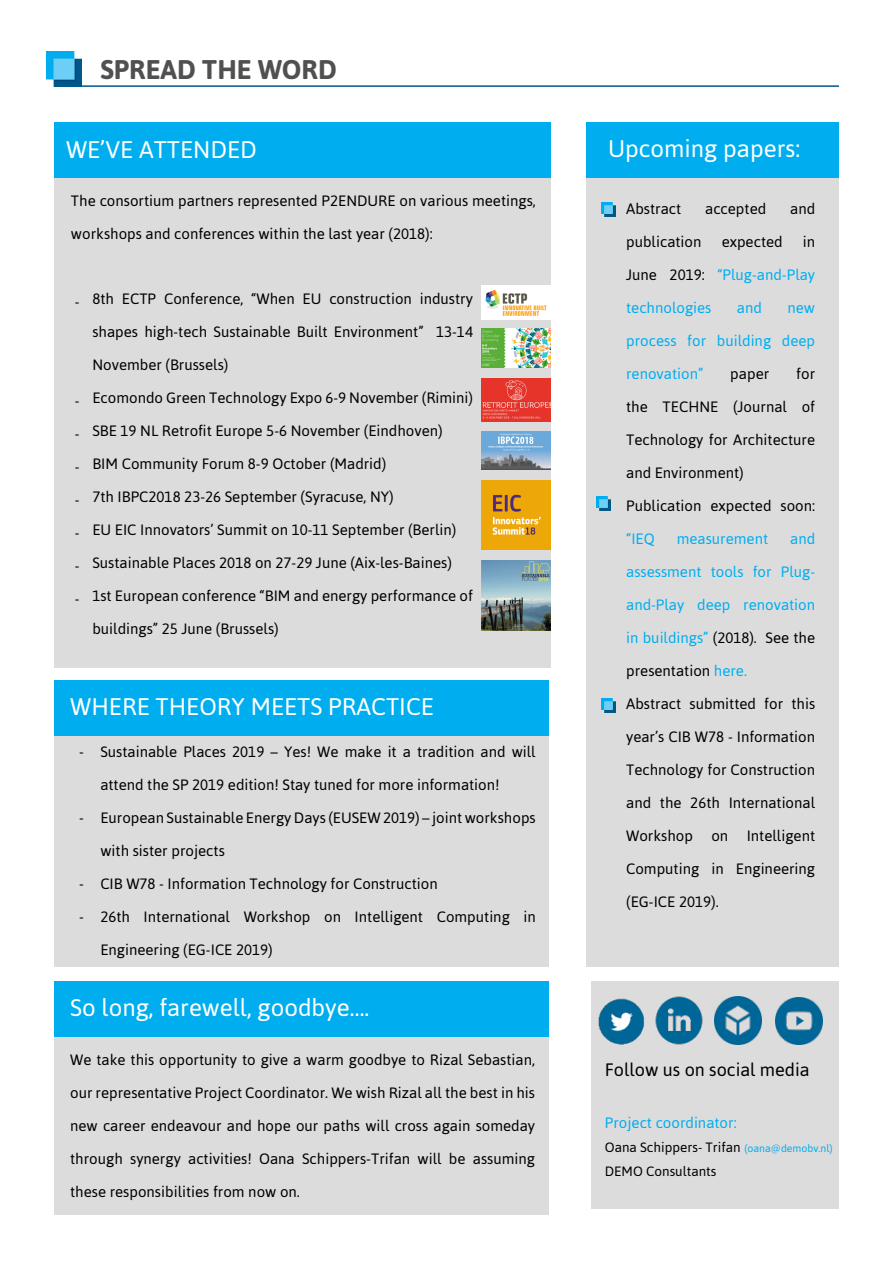
<style>
.page{position:relative;width:893px;height:1263px;background:#fff}
.page>*{position:absolute;margin:0;border:0;box-sizing:border-box;transform-origin:0 0}
.t1{font:700 27px "Asap";color:#505050}
.t2{font:24px "Asap";color:#fff}
.t3{font:18px "Asap";color:#000}
.t4{font:15px/33px "Asap";color:#000}
.t5{font:15px "Asap";color:#00aef0}
.t6{font:13.5px "Asap";color:#000}
.s1{color:#000}
.s2{color:#00aef0}
.s3{font-size:10.5px;color:#00aef0}
</style>
<div class="page">
<div style="left:54px;top:687px;width:495px;height:279px;background:#dcdcdc"></div>
<div style="left:54px;top:1009px;width:495px;height:205px;background:#dcdcdc"></div>
<div style="left:587px;top:122px;width:252px;height:844px;background:#dcdcdc"></div>
<img style="left:597px;top:496px;width:14px;height:14px">
<div style="left:54px;top:144px;width:497px;height:523px;background:#dcdcdc"></div>
<div style="left:54px;top:122px;width:497px;height:55px;background:#00aef0"></div>
<div style="left:587px;top:122px;width:252px;height:55px;background:#00aef0"></div>
<hr style="left:54px;top:85px;width:785px;height:2px;background:#00578a">
<img style="left:46px;top:51px;width:36px;height:36px">
<img style="left:601px;top:203px;width:14px;height:14px">
<div style="left:591px;top:981px;width:248px;height:228px;background:#dcdcdc"></div>
<img style="left:655px;top:997px;width:47px;height:47px">
<img style="left:598px;top:998px;width:46px;height:47px">
<img style="left:775px;top:997px;width:47px;height:47px">
<img style="left:714px;top:996px;width:48px;height:48px">
<div style="left:54px;top:680px;width:495px;height:55px;background:#00aef0"></div>
<div style="left:54px;top:981px;width:495px;height:55px;background:#00aef0"></div>
<img style="left:601px;top:699px;width:14px;height:14px">
<img style="left:481px;top:286px;width:70px;height:34px">
<img style="left:481px;top:480px;width:70px;height:69px">
<img style="left:481px;top:561px;width:70px;height:69px">
<img style="left:481px;top:432px;width:70px;height:37px">
<img style="left:481px;top:378px;width:70px;height:43px">
<img style="left:481px;top:328px;width:70px;height:40px">
<p class="t1" style="left:100px;top:54px;width:238px">SPREAD THE WORD</p>
<p class="t2" style="left:66px;top:135px;width:192px">WE’VE ATTENDED</p>
<p class="t2" style="left:608px;top:135px;width:194px">Upcoming papers:</p>
<p class="t4" style="left:71px;top:184px;width:466px">The consortium partners represented P2ENDURE on various meetings,</p>
<p class="t4" style="left:71px;top:217px;width:363px">workshops and conferences within the last year (2018):</p>
<p class="t4" style="left:75px;top:285px;width:6px">-</p>
<p class="t4" style="left:75px;top:384px;width:6px">-</p>
<p class="t4" style="left:75px;top:417px;width:6px">-</p>
<p class="t4" style="left:75px;top:450px;width:6px">-</p>
<p class="t4" style="left:75px;top:483px;width:6px">-</p>
<p class="t4" style="left:75px;top:516px;width:6px">-</p>
<p class="t4" style="left:75px;top:549px;width:6px">-</p>
<p class="t4" style="left:75px;top:582px;width:6px">-</p>
<p class="t4" style="left:92px;top:282px;width:382px">8th ECTP Conference, “When EU construction industry</p>
<p class="t4" style="left:92px;top:315px;width:382px">shapes high-tech Sustainable Built Environment” 13-14</p>
<p class="t4" style="left:92px;top:348px;width:138px">November (Brussels)</p>
<p class="t4" style="left:92px;top:381px;width:382px">Ecomondo Green Technology Expo 6-9 November (Rimini)</p>
<p class="t4" style="left:92px;top:414px;width:352px">SBE 19 NL Retrofit Europe 5-6 November (Eindhoven)</p>
<p class="t4" style="left:92px;top:447px;width:295px">BIM Community Forum 8-9 October (Madrid)</p>
<p class="t4" style="left:92px;top:480px;width:303px">7th IBPC2018 23-26 September (Syracuse, NY)</p>
<p class="t4" style="left:92px;top:513px;width:365px">EU EIC Innovators’ Summit on 10-11 September (Berlin)</p>
<p class="t4" style="left:92px;top:546px;width:361px">Sustainable Places 2018 on 27-29 June (Aix-les-Baines)</p>
<p class="t4" style="left:92px;top:579px;width:382px">1st European conference “BIM and energy performance of</p>
<p class="t4" style="left:92px;top:612px;width:188px">buildings” 25 June (Brussels)</p>
<p class="t2" style="left:70px;top:693px;width:365px">WHERE THEORY MEETS PRACTICE</p>
<p class="t4" style="left:79px;top:735px;width:6px">-</p>
<p class="t4" style="left:79px;top:801px;width:6px">-</p>
<p class="t4" style="left:79px;top:867px;width:6px">-</p>
<p class="t4" style="left:79px;top:900px;width:6px">-</p>
<p class="t4" style="left:100px;top:735px;width:437px">Sustainable Places 2019 – Yes! We make it a tradition and will</p>
<p class="t4" style="left:100px;top:768px;width:401px">attend the SP 2019 edition! Stay tuned for more information!</p>
<p class="t4" style="left:100px;top:801px;width:437px">European Sustainable Energy Days (EUSEW 2019) – joint workshops</p>
<p class="t4" style="left:100px;top:834px;width:126px">with sister projects</p>
<p class="t4" style="left:100px;top:867px;width:339px">CIB W78 - Information Technology for Construction</p>
<p class="t4" style="left:100px;top:900px;width:437px">26th International Workshop on Intelligent Computing in</p>
<p class="t4" style="left:100px;top:933px;width:174px">Engineering (EG-ICE 2019)</p>
<p class="t2" style="left:70px;top:994px;width:301px">So long, farewell, goodbye….</p>
<p class="t4" style="left:70px;top:1043px;width:466px">We take this opportunity to give a warm goodbye to Rizal Sebastian, our representative Project Coordinator. We wish Rizal all the best in his</p>
<p class="t4" style="left:70px;top:1109px;width:466px">new career endeavour and hope our paths will cross again someday</p>
<p class="t4" style="left:70px;top:1142px;width:466px">through synergy activities! Oana Schippers-Trifan will be assuming</p>
<p class="t4" style="left:70px;top:1175px;width:231px">these responsibilities from now on.</p>
<p class="t4" style="left:626px;top:192px;width:57px">Abstract</p>
<p class="t4" style="left:705px;top:192px;width:63px">accepted</p>
<p class="t4" style="left:790px;top:192px;width:27px">and</p>
<p class="t4" style="left:626px;top:225px;width:77px">publication</p>
<p class="t4" style="left:722px;top:225px;width:63px">expected</p>
<p class="t4" style="left:803px;top:225px;width:14px">in</p>
<p class="t5" style="left:626px;top:266px;width:191px"><span class="s1">June 2019:</span> “Plug-and-Play</p>
<p class="t5" style="left:626px;top:299px;width:87px">technologies</p>
<p class="t5" style="left:737px;top:299px;width:27px">and</p>
<p class="t5" style="left:787px;top:299px;width:29px">new</p>
<p class="t5" style="left:626px;top:332px;width:190px">process for building deep</p>
<p class="t5" style="left:626px;top:365px;width:79px">renovation”</p>
<p class="t4" style="left:730px;top:357px;width:40px">paper</p>
<p class="t4" style="left:796px;top:357px;width:20px">for</p>
<p class="t4" style="left:626px;top:390px;width:191px">the TECHNE (Journal of</p>
<p class="t4" style="left:626px;top:423px;width:191px">Technology for Architecture</p>
<p class="t4" style="left:626px;top:456px;width:119px">and Environment)</p>
<p class="t4" style="left:626px;top:489px;width:190px">Publication expected soon:</p>
<p class="t5" style="left:626px;top:530px;width:30px">“IEQ</p>
<p class="t5" style="left:677px;top:530px;width:93px">measurement</p>
<p class="t5" style="left:790px;top:530px;width:27px">and</p>
<p class="t5" style="left:626px;top:563px;width:191px">assessment tools for Plug-</p>
<p class="t5" style="left:626px;top:596px;width:190px">and-Play deep renovation</p>
<p class="t4" style="left:626px;top:621px;width:190px"><span class="s2">in buildings”</span> (2018). See the</p>
<p class="t4" style="left:626px;top:654px;width:122px">presentation <span class="s2">here.</span></p>
<p class="t4" style="left:626px;top:687px;width:191px">Abstract submitted for this</p>
<p class="t4" style="left:626px;top:720px;width:190px">year’s CIB W78 - Information</p>
<p class="t4" style="left:626px;top:753px;width:190px">Technology for Construction</p>
<p class="t4" style="left:626px;top:786px;width:190px">and the 26th International</p>
<p class="t4" style="left:626px;top:819px;width:191px">Workshop on Intelligent</p>
<p class="t4" style="left:626px;top:852px;width:191px">Computing in Engineering</p>
<p class="t4" style="left:626px;top:885px;width:94px">(EG-ICE 2019).</p>
<p class="t3" style="left:605px;top:1059px;width:206px">Follow us on social media</p>
<p class="t5" style="left:605px;top:1114px;width:133px">Project coordinator:</p>
<p class="t6" style="left:605px;top:1139px;width:229px">Oana Schippers- Trifan <span class="s3">(oana@demobv.nl)</span></p>
<p class="t6" style="left:605px;top:1163px;width:113px">DEMO Consultants</p>
</div>
